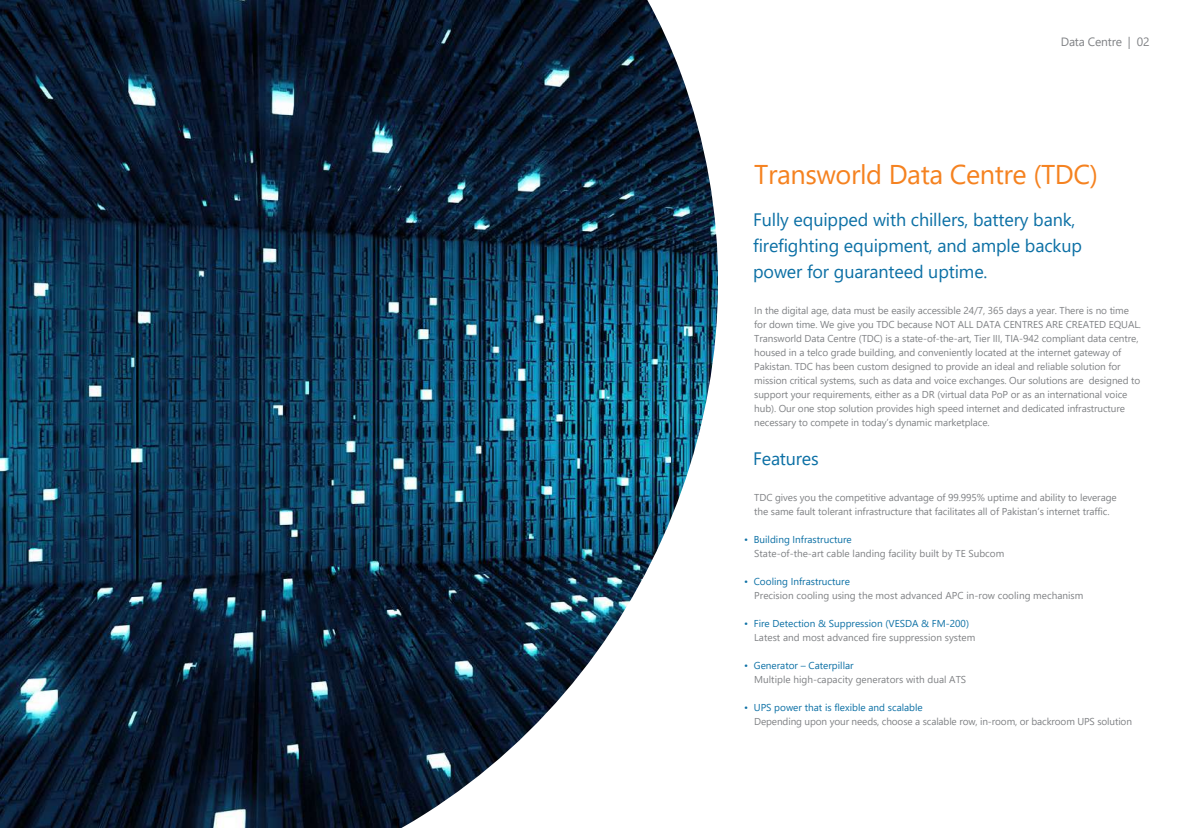
<style>
.page{position:relative;width:1188px;height:828px;background:#fff}
.page>*{position:absolute;margin:0;border:0;box-sizing:border-box;transform-origin:0 0}
.t1{font:27.1px "Segoe UI";letter-spacing:-.015em;color:#f58220}
.t2{font:18px/26px "Segoe UI";letter-spacing:-.01em;color:#0c70a5}
.t3{font:12px "Segoe UI";letter-spacing:-.015em;color:#808285}
.t4{font:10px/14px "Segoe UI";letter-spacing:-.01em;color:#808285}
.t5{font:10px "Segoe UI";color:#0c70a5}
</style>
<div class="page">
<img style="left:0;top:0;width:718px;height:828px">
<p class="t3" style="left:1061px;top:30px;width:90px">Data Centre | 02</p>
<h1 class="t1" style="left:754px;top:149px;width:345px">Transworld Data Centre (TDC)</h1>
<h2 class="t2" style="left:753px;top:205px;width:330px">Fully equipped with chillers, battery bank, firefighting equipment, and ample backup power for guaranteed uptime.</h2>
<p class="t4" style="left:754px;top:302px;width:388px">In the digital age, data must be easily accessible 24/7, 365 days a year. There is no time for down time. We give you TDC because NOT ALL DATA CENTRES ARE CREATED EQUAL.<br>Transworld Data Centre (TDC) is a state-of-the-art, Tier III, TIA-942 compliant data centre, housed in a telco grade building, and conveniently located at the internet gateway of Pakistan. TDC has been custom designed to provide an ideal and reliable solution for mission critical systems, such as data and voice exchanges. Our solutions are designed to support your requirements, either as a DR (virtual data PoP or as an international voice hub). Our one stop solution provides high speed internet and dedicated infrastructure necessary to compete in today’s dynamic marketplace.</p>
<h2 class="t2" style="left:753px;top:444px;width:67px">Features</h2>
<p class="t4" style="left:754px;top:489px;width:364px">TDC gives you the competitive advantage of 99.995% uptime and ability to leverage the same fault tolerant infrastructure that facilitates all of Pakistan’s internet traffic.</p>
<p class="t5" style="left:744px;top:530px;width:109px">• Building Infrastructure</p>
<p class="t4" style="left:754px;top:545px;width:252px">State-of-the-art cable landing facility built by TE Subcom</p>
<p class="t5" style="left:744px;top:572px;width:107px">• Cooling Infrastructure</p>
<p class="t4" style="left:754px;top:587px;width:331px">Precision cooling using the most advanced APC in-row cooling mechanism</p>
<p class="t5" style="left:744px;top:614px;width:226px">• Fire Detection &amp; Suppression (VESDA &amp; FM-200)</p>
<p class="t4" style="left:754px;top:629px;width:223px">Latest and most advanced fire suppression system</p>
<p class="t5" style="left:744px;top:656px;width:111px">• Generator – Caterpillar</p>
<p class="t4" style="left:754px;top:671px;width:213px">Multiple high-capacity generators with dual ATS</p>
<p class="t5" style="left:744px;top:698px;width:180px">• UPS power that is flexible and scalable</p>
<p class="t4" style="left:754px;top:713px;width:379px">Depending upon your needs, choose a scalable row, in-room, or backroom UPS solution</p>
</div>
